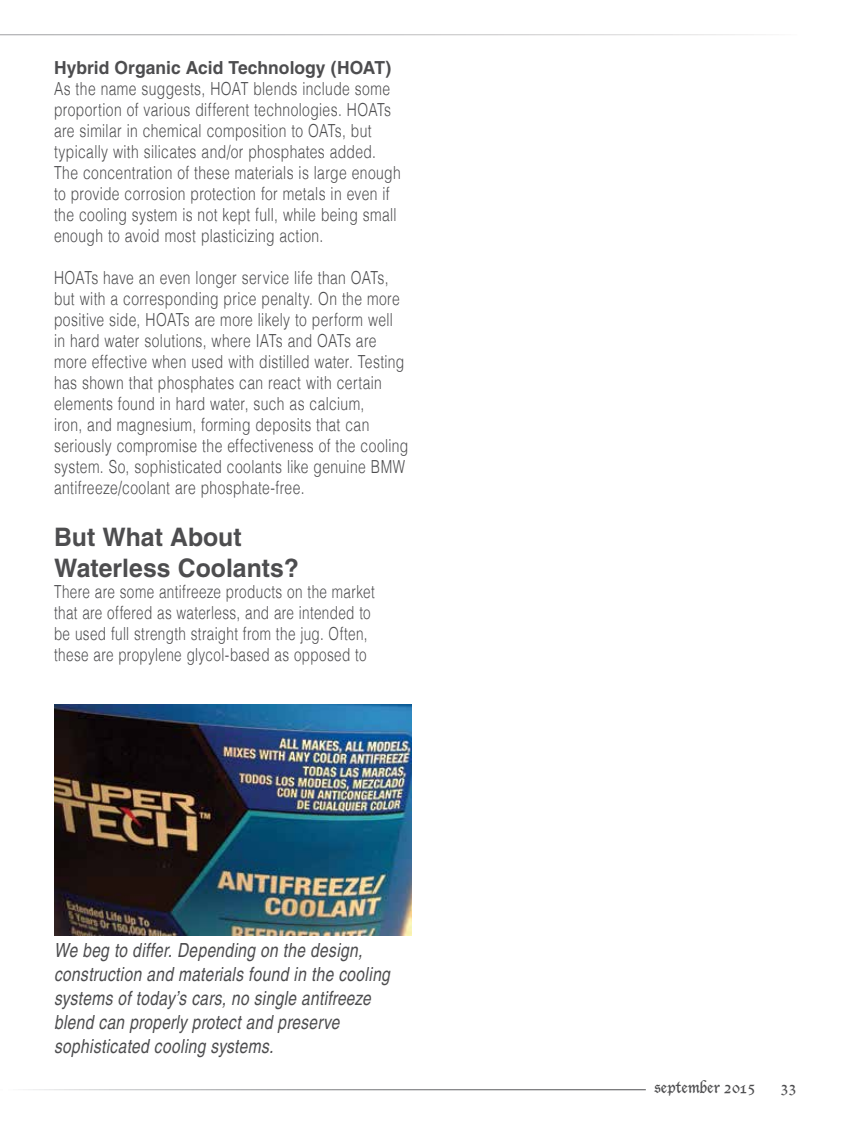
<style>
.page{position:relative;width:851px;height:1134px;background:#fff}
.page>*{position:absolute;margin:0;border:0;box-sizing:border-box;transform-origin:0 0}
.t1{font:700 25.5px/30.6px "Helvetica";color:#4d4d4f}
.t2{font:italic condensed 19.5px/24px "Helvetica";letter-spacing:.02em;color:#4d4d4f}
.t3{font:300 18px/21px "Helvetica";letter-spacing:.025em;color:#4d4d4f;scale:.77 1}
.t4{font:300 18px/21px "Helvetica";letter-spacing:.025em;color:#4d4d4f;scale:.75 1}
.t5{font:700 18px "Helvetica";color:#4d4d4f}
.t6{font:15px "Lucida Blackletter";color:#4d4d4f}
</style>
<div class="page">
<img style="left:54px;top:705px;width:358px;height:230px">
<p class="t5" style="left:54px;top:56px;width:339px">Hybrid Organic Acid Technology (HOAT)</p>
<p class="t3" style="left:54px;top:78px;width:452px">As the name suggests, HOAT blends include some proportion of various different technologies. HOATs are similar in chemical composition to OATs, but typically with silicates and/or phosphates added.<br>The concentration of these materials is large enough to provide corrosion protection for metals in even if the cooling system is not kept full, while being small enough to avoid most plasticizing action.</p>
<p class="t3" style="left:54px;top:267px;width:461px">HOATs have an even longer service life than OATs, but with a corresponding price penalty. On the more positive side, HOATs are more likely to perform well in hard water solutions, where IATs and OATs are more effective when used with distilled water. Testing has shown that phosphates can react with certain elements found in hard water, such as calcium,<br>iron, and magnesium, forming deposits that can seriously compromise the effectiveness of the cooling system. So, sophisticated coolants like genuine BMW antifreeze/coolant are phosphate-free.</p>
<h1 class="t1" style="left:54px;top:522px;width:246px">But What About<br>Waterless Coolants?</h1>
<p class="t4" style="left:54px;top:581px;width:429px">There are some antifreeze products on the market that are offered as waterless, and are intended to be used full strength straight from the jug. Often, these are propylene glycol-based as opposed to</p>
<p class="t2" style="left:54px;top:938px;width:337px">We beg to differ. Depending on the design, construction and materials found in the cooling systems of today’s cars, no single antifreeze blend can properly protect and preserve sophisticated cooling systems.</p>
<p class="t6" style="left:654px;top:1079px;width:103px">september 2015</p>
<p class="t6" style="left:781px;top:1079px;width:17px">33</p>
</div>
